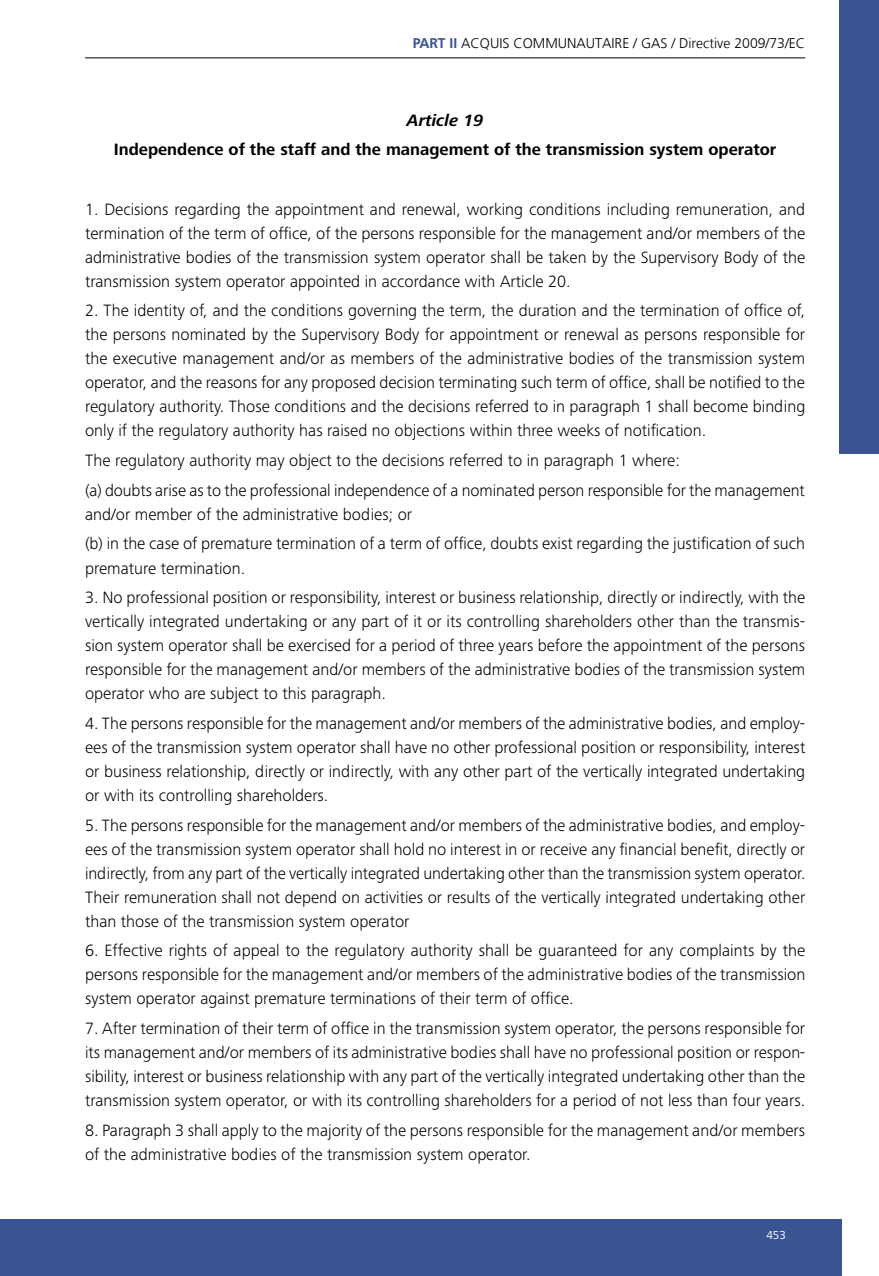
<style>
.page{position:relative;width:879px;height:1276px;background:#fff}
.page>*{position:absolute;margin:0;border:0;box-sizing:border-box;transform-origin:0 0}
.t1{font:300 17px/24px "Frutiger Next Pro";color:#000;text-align:justify}
.t2{font:700 17px "Frutiger Next Pro";color:#000}
.t3{font:italic 700 17px "Frutiger Next Pro";color:#000}
.t4{font:300 14px "Frutiger LT";color:#000}
.t5{font:12px "Frutiger Next Pro";color:#fff}
.s1{font-weight:700;color:#3a5492}
</style>
<div class="page">
<hr style="left:85px;top:58px;width:720px;height:1px;background:#000">
<div style="left:0;top:1219px;width:841px;height:57px;background:#3a5492"></div>
<div style="left:839px;top:0;width:40px;height:454px;background:#3a5492"></div>
<p class="t4" style="left:413px;top:35px;width:394px"><span class="s1">PART II</span> ACQUIS COMMUNAUTAIRE / GAS / Directive 2009/73/EC</p>
<p class="t3" style="left:407px;top:110px;width:78px">Article 19</p>
<p class="t2" style="left:114px;top:140px;width:664px">Independence of the staff and the management of the transmission system operator</p>
<p class="t1" style="left:85px;top:197px;width:722px">1. Decisions regarding the appointment and renewal, working conditions including remuneration, and termination of the term of office, of the persons responsible for the management and/or members of the administrative bodies of the transmission system operator shall be taken by the Supervisory Body of the transmission system operator appointed in accordance with Article 20.</p>
<p class="t1" style="left:85px;top:299px;width:722px">2. The identity of, and the conditions governing the term, the duration and the termination of office of, the persons nominated by the Supervisory Body for appointment or renewal as persons responsible for the executive management and/or as members of the administrative bodies of the transmission system operator, and the reasons for any proposed decision terminating such term of office, shall be notified to the regulatory authority. Those conditions and the decisions referred to in paragraph 1 shall become binding only if the regulatory authority has raised no objections within three weeks of notification.</p>
<p class="t1" style="left:85px;top:446px;width:721px;line-height:29.6px">The regulatory authority may object to the decisions referred to in paragraph 1 where:<br>(a) doubts arise as to the professional independence of a nominated person responsible for the management</p>
<p class="t1" style="left:85px;top:499px;width:721px;line-height:29.6px">and/or member of the administrative bodies; or<br>(b) in the case of premature termination of a term of office, doubts exist regarding the justification of such</p>
<p class="t1" style="left:85px;top:556px;width:162px">premature termination.</p>
<p class="t1" style="left:85px;top:585px;width:722px">3. No professional position or responsibility, interest or business relationship, directly or indirectly, with the vertically integrated undertaking or any part of it or its controlling shareholders other than the transmis&shy;sion system operator shall be exercised for a period of three years before the appointment of the persons responsible for the management and/or members of the administrative bodies of the transmission system operator who are subject to this paragraph.</p>
<p class="t1" style="left:85px;top:711px;width:722px">4. The persons responsible for the management and/or members of the administrative bodies, and employ&shy;ees of the transmission system operator shall have no other professional position or responsibility, interest or business relationship, directly or indirectly, with any other part of the vertically integrated undertaking or with its controlling shareholders.</p>
<p class="t1" style="left:85px;top:813px;width:722px">5. The persons responsible for the management and/or members of the administrative bodies, and employ&shy;ees of the transmission system operator shall hold no interest in or receive any financial benefit, directly or indirectly, from any part of the vertically integrated undertaking other than the transmission system operator.<br>Their remuneration shall not depend on activities or results of the vertically integrated undertaking other than those of the transmission system operator</p>
<p class="t1" style="left:85px;top:938px;width:722px">6. Effective rights of appeal to the regulatory authority shall be guaranteed for any complaints by the persons responsible for the management and/or members of the administrative bodies of the transmission system operator against premature terminations of their term of office.</p>
<p class="t1" style="left:85px;top:1016px;width:722px">7. After termination of their term of office in the transmission system operator, the persons responsible for its management and/or members of its administrative bodies shall have no professional position or respon&shy;sibility, interest or business relationship with any part of the vertically integrated undertaking other than the transmission system operator, or with its controlling shareholders for a period of not less than four years.</p>
<p class="t1" style="left:85px;top:1118px;width:721px">8. Paragraph 3 shall apply to the majority of the persons responsible for the management and/or members of the administrative bodies of the transmission system operator.</p>
<p class="t5" style="left:766px;top:1227px;width:21px">453</p>
</div>
